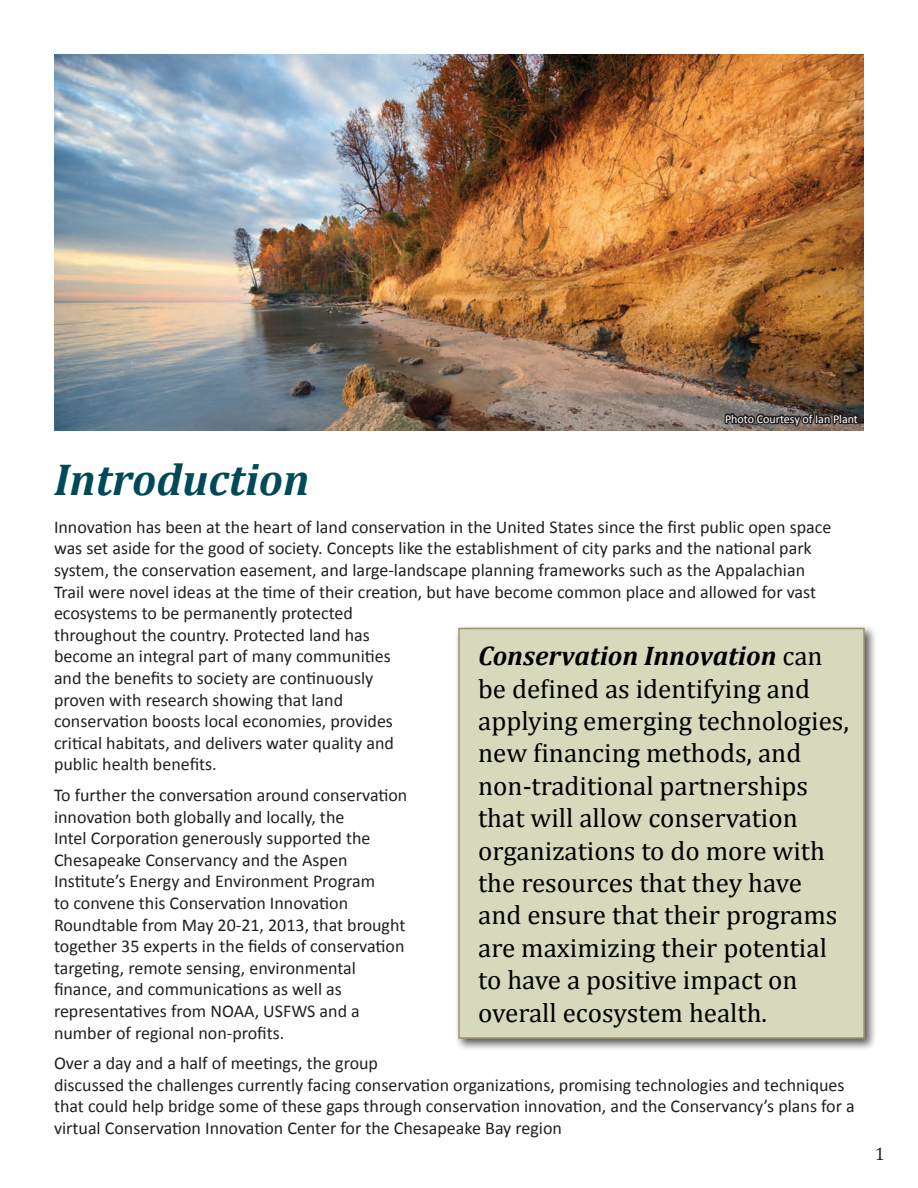
<style>
.page{position:relative;width:918px;height:1188px;background:#fff}
.page>*{position:absolute;margin:0;border:0;box-sizing:border-box;transform-origin:0 0}
.t1{font:italic 700 45px "Cambria";color:#004a57}
.t2{font:27px/32.4px "Cambria";color:#000}
.t3{font:18px/21.6px "Calibri";color:#231f20}
.t4{font:18px "Cambria";color:#231f20}
.t5{font:12px "Calibri";color:#fff}
.s1{font-weight:700;font-style:italic}
</style>
<div class="page">
<div style="left:454px;top:624px;width:423px;height:427px;background:#231f20;opacity:.75"></div>
<div style="left:458px;top:628px;width:407px;height:411px;background:#d7d9bd;border:2px solid #9d956f"></div>
<img style="left:54px;top:54px;width:810px;height:376px">
<svg style="left:722px;top:400px;width:139px;height:31px;background:#594f4a"></svg>
<h1 class="t1" style="left:54px;top:448px;width:257px">Introduction</h1>
<p class="t5" style="left:725px;top:411px;width:134px">Photo Courtesy of Ian Plant</p>
<p class="t3" style="left:54px;top:516px;width:779px">Innovation has been at the heart of land conservation in the United States since the first public open space was set aside for the good of society. Concepts like the establishment of city parks and the national park system, the conservation easement, and large-landscape planning frameworks such as the Appalachian Trail were novel ideas at the time of their creation, but have become common place and allowed for vast ecosystems to be permanently protected<br>throughout the country. Protected land has<br>become an integral part of many communities<br>and the benefits to society are continuously<br>proven with research showing that land<br>conservation boosts local economies, provides<br>critical habitats, and delivers water quality and<br>public health benefits.</p>
<p class="t3" style="left:54px;top:784px;width:355px">To further the conversation around conservation innovation both globally and locally, the<br>Intel Corporation generously supported the Chesapeake Conservancy and the Aspen Institute’s Energy and Environment Program<br>to convene this Conservation Innovation Roundtable from May 20-21, 2013, that brought together 35 experts in the fields of conservation targeting, remote sensing, environmental finance, and communications as well as representatives from NOAA, USFWS and a number of regional non-profits.</p>
<p class="t3" style="left:54px;top:1052px;width:802px">Over a day and a half of meetings, the group<br>discussed the challenges currently facing conservation organizations, promising technologies and techniques that could help bridge some of these gaps through conservation innovation, and the Conservancy’s plans for a virtual Conservation Innovation Center for the Chesapeake Bay region</p>
<p class="t2" style="left:478px;top:640px;width:372px"><span class="s1">Conservation Innovation</span> can be defined as identifying and applying emerging technologies, new financing methods, and non-traditional partnerships that will allow conservation organizations to do more with the resources that they have and ensure that their programs are maximizing their potential to have a positive impact on overall ecosystem health.</p>
<p class="t4" style="left:875px;top:1143px;width:11px">1</p>
</div>
